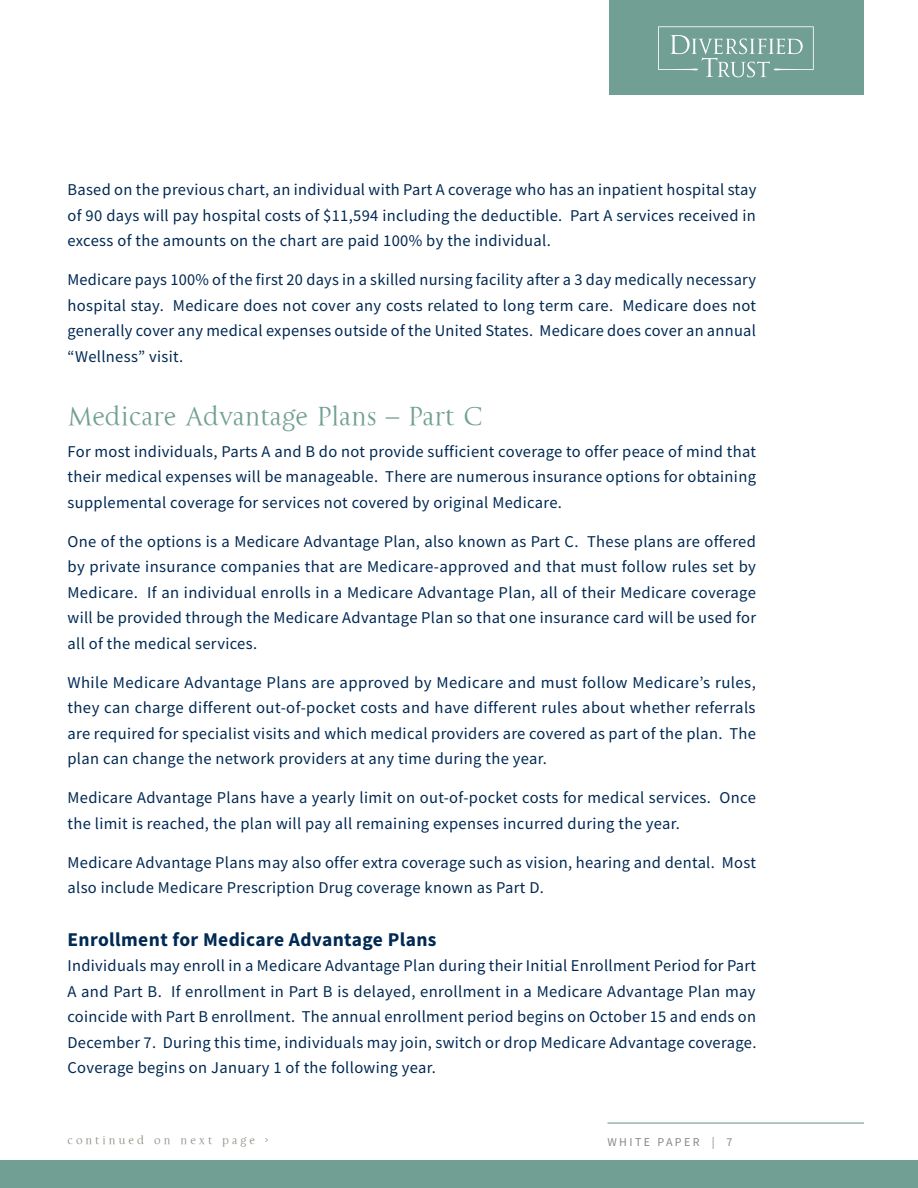
<style>
.page{position:relative;width:918px;height:1188px;background:#fff}
.page>*{position:absolute;margin:0;border:0;box-sizing:border-box;transform-origin:0 0}
.t1{font:27px "La Gioconda OSTT";color:#719f93}
.t2{font:700 19.5px "Source Sans Pro";letter-spacing:.02em;color:#002953}
.t3{font:16.5px/25.5px "Source Sans Pro";letter-spacing:.02em;color:#002953;text-align:justify}
.t4{font:12px "La Gioconda OSTT";letter-spacing:.25em;color:#8b8e81}
.t5{font:12px "Source Sans Pro";letter-spacing:.2em;color:#888788}
</style>
<div class="page">
<div style="left:609px;top:0;width:255px;height:94px;background:#719f93"></div>
<svg style="left:658px;top:26px;width:156px;height:51px"></svg>
<div style="left:0;top:1161px;width:918px;height:27px;background:#719f93"></div>
<hr style="left:608px;top:1122px;width:256px;height:2px;background:#719f93">
<p class="t3" style="left:68px;top:177px;width:690px">Based on the previous chart, an individual with Part A coverage who has an inpatient hospital stay of 90 days will pay hospital costs of $11,594 including the deductible. Part A services received in excess of the amounts on the chart are paid 100% by the individual.</p>
<p class="t3" style="left:68px;top:267px;width:690px">Medicare pays 100% of the first 20 days in a skilled nursing facility after a 3 day medically necessary hospital stay. Medicare does not cover any costs related to long term care. Medicare does not generally cover any medical expenses outside of the United States. Medicare does cover an annual “Wellness” visit.</p>
<h1 class="t1" style="left:68px;top:400px;width:417px">Medicare Advantage Plans – Part C</h1>
<p class="t3" style="left:68px;top:439px;width:690px">For most individuals, Parts A and B do not provide sufficient coverage to offer peace of mind that their medical expenses will be manageable. There are numerous insurance options for obtaining supplemental coverage for services not covered by original Medicare.</p>
<p class="t3" style="left:68px;top:529px;width:690px">One of the options is a Medicare Advantage Plan, also known as Part C. These plans are offered by private insurance companies that are Medicare-approved and that must follow rules set by Medicare. If an individual enrolls in a Medicare Advantage Plan, all of their Medicare coverage will be provided through the Medicare Advantage Plan so that one insurance card will be used for all of the medical services.</p>
<p class="t3" style="left:68px;top:670px;width:690px">While Medicare Advantage Plans are approved by Medicare and must follow Medicare’s rules, they can charge different out-of-pocket costs and have different rules about whether referrals are required for specialist visits and which medical providers are covered as part of the plan. The plan can change the network providers at any time during the year.</p>
<p class="t3" style="left:68px;top:785px;width:690px">Medicare Advantage Plans have a yearly limit on out-of-pocket costs for medical services. Once the limit is reached, the plan will pay all remaining expenses incurred during the year.</p>
<p class="t3" style="left:68px;top:850px;width:690px">Medicare Advantage Plans may also offer extra coverage such as vision, hearing and dental. Most also include Medicare Prescription Drug coverage known as Part D.</p>
<p class="t2" style="left:68px;top:926px;width:371px">Enrollment for Medicare Advantage Plans</p>
<p class="t3" style="left:68px;top:953px;width:690px">Individuals may enroll in a Medicare Advantage Plan during their Initial Enrollment Period for Part A and Part B. If enrollment in Part B is delayed, enrollment in a Medicare Advantage Plan may coincide with Part B enrollment. The annual enrollment period begins on October 15 and ends on December 7. During this time, individuals may join, switch or drop Medicare Advantage coverage.<br>Coverage begins on January 1 of the following year.</p>
<p class="t4" style="left:68px;top:1133px;width:202px">continued on next page &gt;</p>
<p class="t5" style="left:608px;top:1135px;width:127px">WHITE PAPER | 7</p>
</div>
